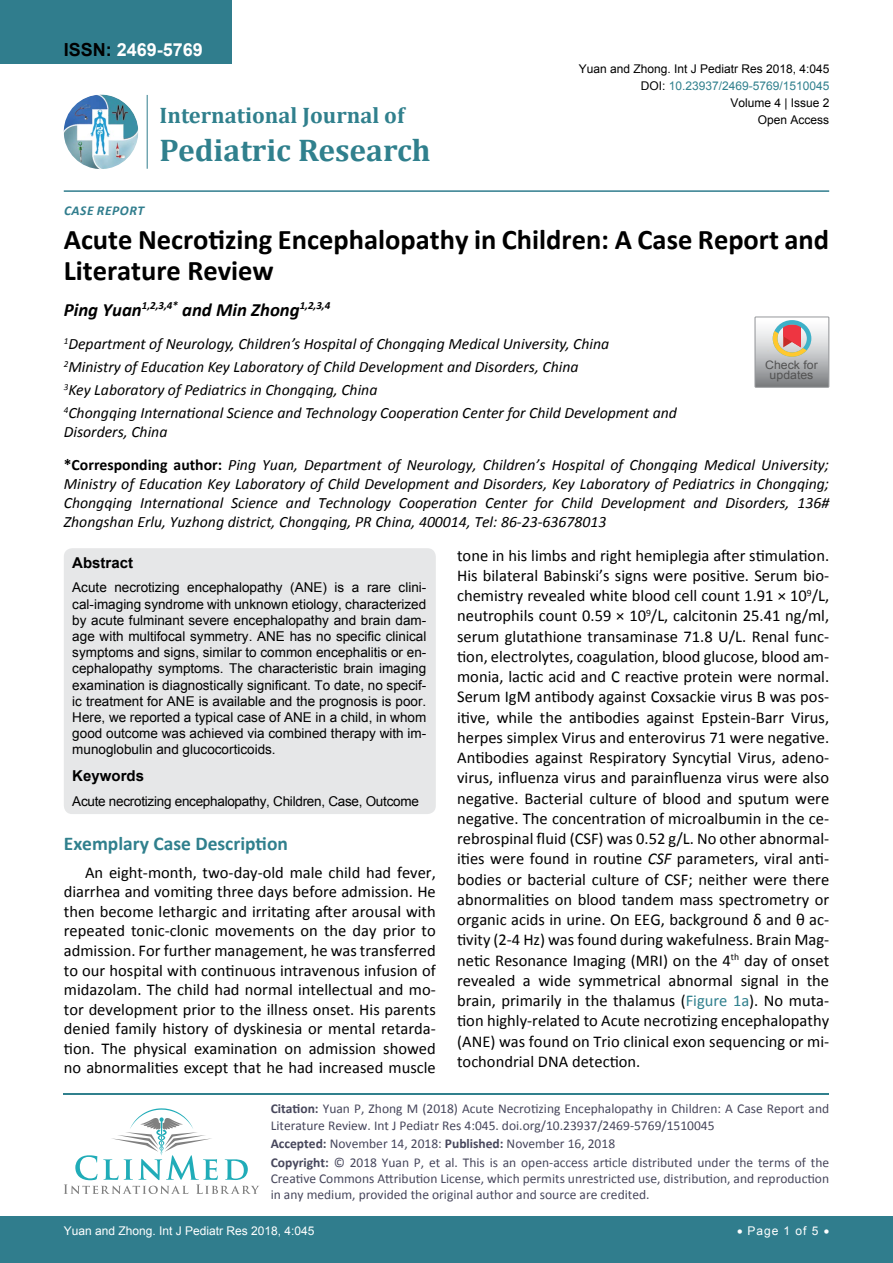
<style>
.page{position:relative;width:893px;height:1263px;background:#fff}
.page>*{position:absolute;margin:0;border:0;box-sizing:border-box;transform-origin:0 0}
.t1{font:700 31.5px "Cambria";color:#30808d}
.t2{font:700 28.5px/31.5px "Calibri";color:#000}
.t3{font:700 22.5px "Cambria";color:#30808d}
.t4{font:700 19.5px "Calibri";color:#30808d}
.t5{font:italic 700 18.75px "Calibri";color:#000}
.t6{font:700 18px "Arial";color:#fff}
.t7{font:16.5px/20.2px "Calibri";color:#000;text-align:justify}
.t8{font:italic 15.75px/23.1px "Calibri";color:#000}
.t9{font:700 15px "Arial";color:#000}
.t10{font:13.5px/16.2px "Arial";letter-spacing:-.02em;color:#000;text-align:justify}
.t11{font:13.5px/16.2px "Calibri";color:#47475c}
.t12{font:italic 700 13.5px "Calibri";letter-spacing:.04em;color:#307d8d}
.t13{font:12px "Arial";color:#000}
.t14{font:12px "Arial";color:#fff}
.t15{font:12px "Arial";color:#30808d}
.t16{font:11.7px/10.1px "Arial";color:#535353;text-align:center;scale:1.06 1}
.s1{color:#000}
.s2{font-weight:700;font-style:normal}
.s3{font-style:italic}
.s4{color:#30808d}
.s5{font-weight:700}
</style>
<div class="page">
<hr style="left:64px;top:1093px;width:765px;height:2px;background:#30808d">
<svg style="left:64px;top:1108px;width:195px;height:86px"></svg>
<div style="left:0;top:0;width:231px;height:64px;background:#307d8d"></div>
<img style="left:64px;top:95px;width:74px;height:74px;border-radius:37px">
<hr style="left:147px;top:95px;width:1px;height:74px;background:#307d8d">
<hr style="left:64px;top:190px;width:765px;height:2px;background:#307d8d">
<div style="left:0;top:1217px;width:893px;height:46px;background:#307d8d"></div>
<div style="left:64px;top:548px;width:372px;height:266px;background:#e6e7e8;border-radius:9px"></div>
<svg style="left:755px;top:317px;width:74px;height:70px"></svg>
<p class="t6" style="left:64px;top:38px;width:141px"><span class="s1">ISSN:</span> 2469-5769</p>
<h3 class="t3" style="left:160px;top:100px;width:246px">International Journal of</h3>
<h1 class="t1" style="left:160px;top:128px;width:273px">Pediatric Research</h1>
<p class="t12" style="left:64px;top:202px;width:82px">Case Report</p>
<p class="t13" style="left:579px;top:60px;width:252px">Yuan and Zhong. Int J Pediatr Res 2018, 4:045</p>
<p class="t13" style="left:730px;top:95px;width:101px">Volume 4 | Issue 2</p>
<p class="t15" style="left:641px;top:78px;width:190px"><span class="s1">DOI:</span> 10.23937/2469-5769/1510045</p>
<p class="t13" style="left:758px;top:112px;width:73px">Open Access</p>
<h2 class="t2" style="left:64px;top:224px;width:767px">Acute Necrotizing Encephalopathy in Children: A Case Report and<br>Literature Review</h2>
<p class="t5" style="left:64px;top:298px;width:268px">Ping Yuan<sup>1,2,3,4*</sup> and Min Zhong<sup>1,2,3,4</sup></p>
<p class="t8" style="left:64px;top:331px;width:615px"><sup>1</sup>Department of Neurology, Children’s Hospital of Chongqing Medical University, China<br><sup>2</sup>Ministry of Education Key Laboratory of Child Development and Disorders, China<br><sup>3</sup>Key Laboratory of Pediatrics in Chongqing, China<br><sup>4</sup>Chongqing International Science and Technology Cooperation Center for Child Development and</p>
<p class="t8" style="left:64px;top:415px;width:767px;line-height:33.2px">Disorders, China<br><span class="s2">*Corresponding author:</span> Ping Yuan, Department of Neurology, Children’s Hospital of Chongqing Medical University;</p>
<p class="t8" style="left:64px;top:474px;width:767px;line-height:18.9px;text-align:justify">Ministry of Education Key Laboratory of Child Development and Disorders, Key Laboratory of Pediatrics in Chongqing; Chongqing International Science and Technology Cooperation Center for Child Development and Disorders, 136# Zhongshan Erlu, Yuzhong district, Chongqing, PR China, 400014, Tel: 86-23-63678013</p>
<p class="t9" style="left:72px;top:552px;width:62px">Abstract</p>
<p class="t10" style="left:72px;top:580px;width:356px">Acute necrotizing encephalopathy (ANE) is a rare clini&shy;cal-imaging syndrome with unknown etiology, characterized by acute fulminant severe encephalopathy and brain dam&shy;age with multifocal symmetry. ANE has no specific clinical symptoms and signs, similar to common encephalitis or en&shy;cephalopathy symptoms. The characteristic brain imaging examination is diagnostically significant. To date, no specif&shy;ic treatment for ANE is available and the prognosis is poor.<br>Here, we reported a typical case of ANE in a child, in whom good outcome was achieved via combined therapy with im&shy;munoglobulin and glucocorticoids.</p>
<p class="t9" style="left:72px;top:765px;width:73px">Keywords</p>
<p class="t10" style="left:72px;top:793px;width:348px">Acute necrotizing encephalopathy, Children, Case, Outcome</p>
<p class="t16" style="left:765px;top:360px;width:51px">Check for updates</p>
<p class="t7" style="left:457px;top:545px;width:374px">tone in his limbs and right hemiplegia after stimulation.<br>His bilateral Babinski’s signs were positive. Serum bio&shy;chemistry revealed white blood cell count 1.91 × 10<sup>9</sup>/L, neutrophils count 0.59 × 10<sup>9</sup>/L, calcitonin 25.41 ng/ml, serum glutathione transaminase 71.8 U/L. Renal func&shy;tion, electrolytes, coagulation, blood glucose, blood am&shy;monia, lactic acid and C reactive protein were normal.<br>Serum IgM antibody against Coxsackie virus B was pos&shy;itive, while the antibodies against Epstein-Barr Virus, herpes simplex Virus and enterovirus 71 were negative.<br>Antibodies against Respiratory Syncytial Virus, adeno&shy;virus, influenza virus and parainfluenza virus were also negative. Bacterial culture of blood and sputum were negative. The concentration of microalbumin in the ce&shy;rebrospinal fluid (CSF) was 0.52 g/L. No other abnormal&shy;ities were found in routine <span class="s3">CSF</span> parameters, viral anti&shy;bodies or bacterial culture of CSF; neither were there abnormalities on blood tandem mass spectrometry or organic acids in urine. On EEG, background δ and θ ac&shy;tivity (2-4 Hz) was found during wakefulness. Brain Mag&shy;netic Resonance Imaging (MRI) on the 4<sup>th</sup> day of onset revealed a wide symmetrical abnormal signal in the brain, primarily in the thalamus (<span class="s4">Figure 1a</span>). No muta&shy;tion highly-related to Acute necrotizing encephalopathy (ANE) was found on Trio clinical exon sequencing or mi&shy;tochondrial DNA detection.</p>
<p class="t4" style="left:64px;top:831px;width:226px">Exemplary Case Description</p>
<p class="t7" style="left:64px;top:863px;width:373px;line-height:19.5px;text-indent:21px">An eight-month, two-day-old male child had fever, diarrhea and vomiting three days before admission. He then become lethargic and irritating after arousal with repeated tonic-clonic movements on the day prior to admission. For further management, he was transferred to our hospital with continuous intravenous infusion of midazolam. The child had normal intellectual and mo&shy;tor development prior to the illness onset. His parents denied family history of dyskinesia or mental retarda&shy;tion. The physical examination on admission showed no abnormalities except that he had increased muscle</p>
<p class="t11" style="left:271px;top:1101px;width:560px"><span class="s5">Citation:</span> Yuan P, Zhong M (2018) Acute Necrotizing Encephalopathy in Children: A Case Report and<br>Literature Review. Int J Pediatr Res 4:045. doi.org/10.23937/2469-5769/1510045</p>
<p class="t11" style="left:271px;top:1134px;width:560px;line-height:18.6px"><span class="s5">Accepted:</span> November 14, 2018: <span class="s5">Published:</span> November 16, 2018<br><span class="s5">Copyright:</span> © 2018 Yuan P, et al. This is an open-access article distributed under the terms of the</p>
<p class="t11" style="left:271px;top:1170px;width:560px">Creative Commons Attribution License, which permits unrestricted use, distribution, and reproduction in any medium, provided the original author and source are credited.</p>
<p class="t14" style="left:64px;top:1223px;width:252px">Yuan and Zhong. Int J Pediatr Res 2018, 4:045</p>
<p class="t14" style="left:737px;top:1223px;width:94px">• Page 1 of 5 •</p>
</div>
